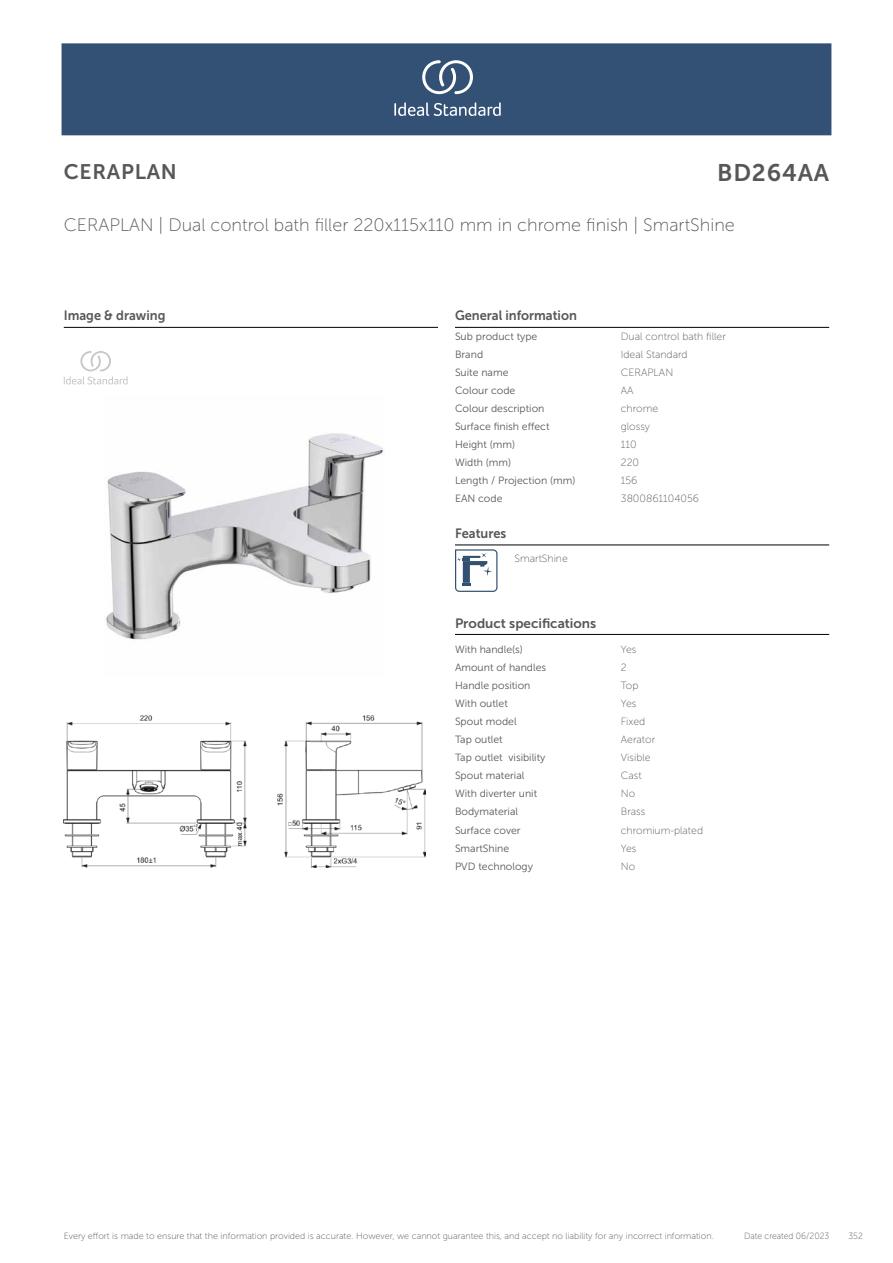
<style>
.page{position:relative;width:893px;height:1263px;background:#fff}
.page>*{position:absolute;margin:0;border:0;box-sizing:border-box;transform-origin:0 0}
.t1{font:24px "Museo Sans 700";letter-spacing:.035em;color:#575756}
.t2{font:21px "Museo Sans 700";letter-spacing:.035em;color:#575756}
.t3{font:18px "Museo Sans 100";color:#575756}
.head_9pt{font:13.5px "Museo Sans 700";color:#575756;scale:.95 1}
.head_9pt-2{font:13.5px "Museo Sans 700";color:#575756}
.head_general{font:10.5px "Museo Sans 300";color:#575756}
.value_general{font:10.5px "Museo Sans 100";color:#575756}
.t4{font:9px "Museo Sans 100";color:#575756}
.t5{font:9px "Museo Sans 100";color:#575756;scale:.95 1}
</style>
<div class="page">
<div style="left:62px;top:43px;width:769px;height:92px;background:#335075"></div>
<svg style="left:394px;top:102px;width:107px;height:14px"></svg>
<svg style="left:422px;top:60px;width:51px;height:34px"></svg>
<hr style="left:455px;top:327px;width:374px;height:1px;background:#000">
<hr style="left:455px;top:545px;width:374px;height:1px;background:#000">
<svg style="left:455px;top:549px;width:42px;height:43px"></svg>
<hr style="left:455px;top:634px;width:374px;height:1px;background:#000">
<hr style="left:64px;top:327px;width:374px;height:1px;background:#000">
<svg style="left:64px;top:351px;width:64px;height:33px"></svg>
<img style="left:64px;top:715px;width:361px;height:153px">
<img style="left:106px;top:433px;width:278px;height:208px">
<p class="t2" style="left:64px;top:160px;width:115px">CERAPLAN</p>
<p class="t1" style="left:717px;top:160px;width:114px">BD264AA</p>
<p class="t3" style="left:64px;top:215px;width:672px">CERAPLAN | Dual control bath filler 220x115x110 mm in chrome finish | SmartShine</p>
<p class="head_9pt" style="left:64px;top:308px;width:109px">Image &amp; drawing</p>
<p class="head_9pt" style="left:455px;top:308px;width:130px">General information</p>
<p class="head_general" style="left:455px;top:330px;width:84px">Sub product type</p>
<p class="value_general" style="left:621px;top:330px;width:107px">Dual control bath filler</p>
<p class="head_general" style="left:455px;top:348px;width:30px">Brand</p>
<p class="value_general" style="left:621px;top:349px;width:68px">Ideal Standard</p>
<p class="head_general" style="left:455px;top:367px;width:55px">Suite name</p>
<p class="value_general" style="left:621px;top:367px;width:54px">CERAPLAN</p>
<p class="head_general" style="left:455px;top:385px;width:62px">Colour code</p>
<p class="value_general" style="left:621px;top:385px;width:14px">AA</p>
<p class="head_general" style="left:455px;top:403px;width:91px">Colour description</p>
<p class="value_general" style="left:621px;top:403px;width:39px">chrome</p>
<p class="head_general" style="left:455px;top:421px;width:96px">Surface finish effect</p>
<p class="value_general" style="left:621px;top:421px;width:31px">glossy</p>
<p class="head_general" style="left:455px;top:439px;width:62px">Height (mm)</p>
<p class="value_general" style="left:621px;top:439px;width:17px">110</p>
<p class="head_general" style="left:455px;top:457px;width:58px">Width (mm)</p>
<p class="value_general" style="left:621px;top:457px;width:20px">220</p>
<p class="head_general" style="left:455px;top:475px;width:122px">Length / Projection (mm)</p>
<p class="value_general" style="left:621px;top:475px;width:18px">156</p>
<p class="head_general" style="left:455px;top:493px;width:49px">EAN code</p>
<p class="value_general" style="left:621px;top:493px;width:80px">3800861104056</p>
<p class="head_9pt" style="left:455px;top:526px;width:55px">Features</p>
<p class="value_general" style="left:514px;top:552px;width:55px">SmartShine</p>
<p class="head_9pt-2" style="left:455px;top:615px;width:143px">Product specifications</p>
<p class="head_general" style="left:455px;top:643px;width:69px">With handle(s)</p>
<p class="value_general" style="left:621px;top:643px;width:17px">Yes</p>
<p class="head_general" style="left:455px;top:661px;width:93px">Amount of handles</p>
<p class="value_general" style="left:621px;top:662px;width:7px">2</p>
<p class="head_general" style="left:455px;top:680px;width:77px">Handle position</p>
<p class="value_general" style="left:621px;top:680px;width:19px">Top</p>
<p class="head_general" style="left:455px;top:698px;width:54px">With outlet</p>
<p class="value_general" style="left:621px;top:698px;width:17px">Yes</p>
<p class="head_general" style="left:455px;top:716px;width:63px">Spout model</p>
<p class="value_general" style="left:621px;top:716px;width:26px">Fixed</p>
<p class="head_general" style="left:455px;top:734px;width:49px">Tap outlet</p>
<p class="value_general" style="left:621px;top:734px;width:36px">Aerator</p>
<p class="head_general" style="left:455px;top:752px;width:92px">Tap outlet visibility</p>
<p class="value_general" style="left:621px;top:752px;width:31px">Visible</p>
<p class="head_general" style="left:455px;top:770px;width:71px">Spout material</p>
<p class="value_general" style="left:621px;top:770px;width:22px">Cast</p>
<p class="head_general" style="left:455px;top:788px;width:84px">With diverter unit</p>
<p class="value_general" style="left:621px;top:788px;width:16px">No</p>
<p class="head_general" style="left:455px;top:806px;width:65px">Bodymaterial</p>
<p class="value_general" style="left:621px;top:806px;width:26px">Brass</p>
<p class="head_general" style="left:455px;top:824px;width:67px">Surface cover</p>
<p class="value_general" style="left:621px;top:824px;width:84px">chromium-plated</p>
<p class="head_general" style="left:455px;top:842px;width:56px">SmartShine</p>
<p class="value_general" style="left:621px;top:842px;width:17px">Yes</p>
<p class="head_general" style="left:455px;top:860px;width:79px">PVD technology</p>
<p class="value_general" style="left:621px;top:860px;width:16px">No</p>
<p class="t4" style="left:64px;top:1231px;width:652px">Every effort is made to ensure that the information provided is accurate. However, we cannot guarantee this, and accept no liability for any incorrect information.</p>
<p class="t5" style="left:744px;top:1231px;width:91px">Date created 06/2023</p>
<p class="t5" style="left:848px;top:1231px;width:17px">352</p>
</div>
